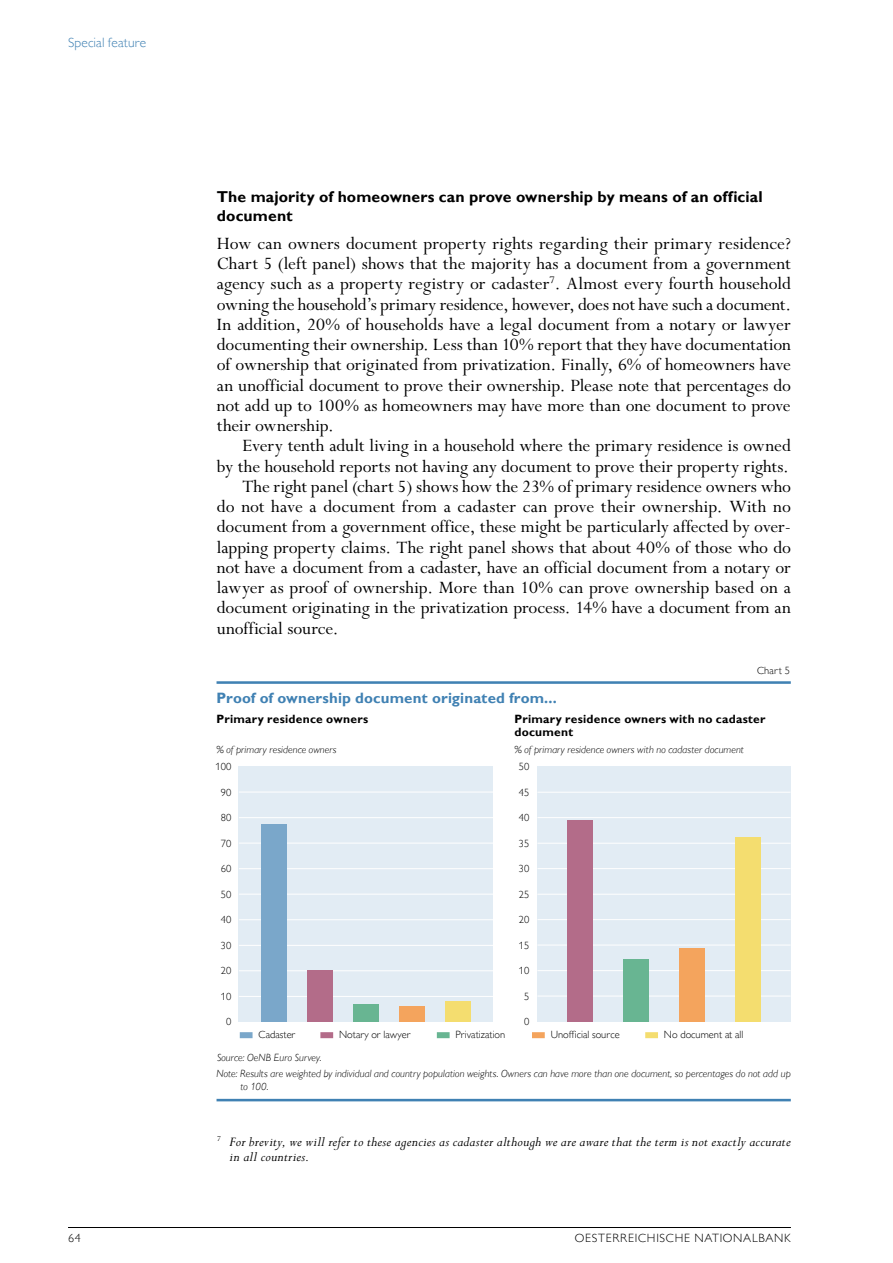
<style>
.page{position:relative;width:893px;height:1263px;background:#fff}
.page>*{position:absolute;margin:0;border:0;box-sizing:border-box;transform-origin:0 0}
.t1{font:19.5px/20.2px "Perpetua Std";color:#000;text-align:justify}
.t2{font:700 15.75px/19.5px "Gill Sans MT Pro";letter-spacing:.005em;color:#000}
.t3{font:italic 15px/15px "Perpetua Std";letter-spacing:.015em;color:#000}
.t4{font:700 15px "Gill Sans MT Pro";letter-spacing:.01em;color:#4081b3}
.t5{font:300 13.5px "Gill Sans MT Pro";letter-spacing:.01em;color:#4081b3}
.t6{font:700 12px/12.8px "Gill Sans MT Pro";letter-spacing:.02em;color:#000}
.t7{font:300 12px "Gill Sans MT Pro";letter-spacing:.06em;color:#000}
.t8{font:italic 300 10.5px/16.8px "Gill Sans MT Pro";letter-spacing:.005em;color:#000}
.t9{font:300 10.5px "Gill Sans MT Pro";color:#000}
</style>
<div class="page">
<hr style="left:68px;top:1227px;width:723px;height:1px;background:#000">
<hr style="left:217px;top:681px;width:574px;height:3px;background:#4081b3">
<hr style="left:217px;top:1099px;width:574px;height:2px;background:#4081b3">
<div style="left:240px;top:1032px;width:13px;height:6px;background:#7aa7ca"></div>
<div style="left:320px;top:1032px;width:13px;height:6px;background:#b36c89"></div>
<div style="left:437px;top:1032px;width:13px;height:6px;background:#68b592"></div>
<div style="left:532px;top:1032px;width:13px;height:6px;background:#f4a45d"></div>
<div style="left:645px;top:1032px;width:13px;height:6px;background:#f4dd6f"></div>
<div style="left:537px;top:767px;width:254px;height:255px;background:#e2ecf4"></div>
<hr style="left:537px;top:792px;width:254px;height:1px;background:#fff">
<hr style="left:537px;top:817px;width:254px;height:1px;background:#fff">
<hr style="left:537px;top:843px;width:254px;height:1px;background:#fff">
<hr style="left:537px;top:868px;width:254px;height:1px;background:#fff">
<hr style="left:537px;top:894px;width:254px;height:1px;background:#fff">
<hr style="left:537px;top:919px;width:254px;height:1px;background:#fff">
<hr style="left:537px;top:945px;width:254px;height:1px;background:#fff">
<hr style="left:537px;top:970px;width:254px;height:1px;background:#fff">
<hr style="left:537px;top:996px;width:254px;height:1px;background:#fff">
<div style="left:567px;top:821px;width:25px;height:201px;background:#b36c89"></div>
<div style="left:623px;top:959px;width:26px;height:63px;background:#68b592"></div>
<div style="left:679px;top:948px;width:26px;height:74px;background:#f4a45d"></div>
<div style="left:736px;top:837px;width:25px;height:185px;background:#f4dd6f"></div>
<div style="left:239px;top:767px;width:254px;height:255px;background:#e2ecf4"></div>
<hr style="left:239px;top:792px;width:254px;height:1px;background:#fff">
<hr style="left:239px;top:817px;width:254px;height:1px;background:#fff">
<hr style="left:239px;top:843px;width:254px;height:1px;background:#fff">
<hr style="left:239px;top:868px;width:254px;height:1px;background:#fff">
<hr style="left:239px;top:894px;width:254px;height:1px;background:#fff">
<hr style="left:239px;top:919px;width:254px;height:1px;background:#fff">
<hr style="left:239px;top:945px;width:254px;height:1px;background:#fff">
<hr style="left:239px;top:970px;width:254px;height:1px;background:#fff">
<hr style="left:239px;top:996px;width:254px;height:1px;background:#fff">
<div style="left:261px;top:824px;width:25px;height:198px;background:#7aa7ca"></div>
<div style="left:307px;top:971px;width:26px;height:51px;background:#b36c89"></div>
<div style="left:353px;top:1005px;width:26px;height:17px;background:#68b592"></div>
<div style="left:399px;top:1006px;width:26px;height:16px;background:#f4a45d"></div>
<div style="left:446px;top:1001px;width:25px;height:21px;background:#f4dd6f"></div>
<p class="t5" style="left:68px;top:35px;width:80px">Special feature</p>
<p class="t2" style="left:217px;top:186px;width:547px">The majority of homeowners can prove ownership by means of an official document</p>
<p class="t1" style="left:217px;top:234px;width:576px">How can owners document property rights regarding their primary residence?<br>Chart 5 (left panel) shows that the majority has a document from a government agency such as a property registry or cadaster<sup>7</sup>. Almost every fourth household owning the household’s primary residence, however, does not have such a document.<br>In addition, 20% of households have a legal document from a notary or lawyer documenting their ownership. Less than 10% report that they have documentation of ownership that originated from privatization. Finally, 6% of homeowners have an unofficial document to prove their ownership. Please note that percentages do not add up to 100% as homeowners may have more than one document to prove their ownership.</p>
<p class="t1" style="left:242px;top:436px;width:550px">Every tenth adult living in a household where the primary residence is owned</p>
<p class="t1" style="left:217px;top:456px;width:573px">by the household reports not having any document to prove their property rights.</p>
<p class="t1" style="left:242px;top:477px;width:550px">The right panel (chart 5) shows how the 23% of primary residence owners who</p>
<p class="t1" style="left:217px;top:497px;width:576px">do not have a document from a cadaster can prove their ownership. With no</p>
<p class="t1" style="left:217px;top:517px;width:576px">document from a government office, these might be particularly affected by over-</p>
<p class="t1" style="left:217px;top:537px;width:576px">lapping property claims. The right panel shows that about 40% of those who do</p>
<p class="t1" style="left:217px;top:558px;width:575px">not have a document from a cadaster, have an official document from a notary or</p>
<p class="t1" style="left:217px;top:578px;width:576px">lawyer as proof of ownership. More than 10% can prove ownership based on a</p>
<p class="t1" style="left:217px;top:598px;width:576px">document originating in the privatization process. 14% have a document from an</p>
<p class="t1" style="left:217px;top:618px;width:123px">unofficial source.</p>
<p class="t4" style="left:217px;top:688px;width:342px">Proof of ownership document originated from...</p>
<p class="t9" style="left:757px;top:665px;width:34px">Chart 5</p>
<p class="t6" style="left:217px;top:712px;width:153px">Primary residence owners</p>
<p class="t9" style="left:216px;top:760px;width:17px">100</p>
<p class="t9" style="left:221px;top:786px;width:12px">90</p>
<p class="t9" style="left:221px;top:811px;width:12px">80</p>
<p class="t9" style="left:221px;top:837px;width:12px">70</p>
<p class="t9" style="left:221px;top:862px;width:12px">60</p>
<p class="t9" style="left:221px;top:888px;width:12px">50</p>
<p class="t9" style="left:221px;top:913px;width:12px">40</p>
<p class="t9" style="left:221px;top:939px;width:12px">30</p>
<p class="t9" style="left:221px;top:964px;width:12px">20</p>
<p class="t9" style="left:221px;top:990px;width:12px">10</p>
<p class="t9" style="left:226px;top:1015px;width:7px">0</p>
<p class="t8" style="left:217px;top:741px;width:122px">% of primary residence owners</p>
<p class="t6" style="left:515px;top:712px;width:253px">Primary residence owners with no cadaster document</p>
<p class="t9" style="left:519px;top:760px;width:12px">50</p>
<p class="t9" style="left:519px;top:786px;width:12px">45</p>
<p class="t9" style="left:519px;top:811px;width:12px">40</p>
<p class="t9" style="left:519px;top:837px;width:12px">35</p>
<p class="t9" style="left:519px;top:862px;width:12px">30</p>
<p class="t9" style="left:519px;top:888px;width:12px">25</p>
<p class="t9" style="left:519px;top:913px;width:12px">20</p>
<p class="t9" style="left:519px;top:939px;width:12px">15</p>
<p class="t9" style="left:519px;top:964px;width:12px">10</p>
<p class="t9" style="left:524px;top:990px;width:7px">5</p>
<p class="t9" style="left:524px;top:1015px;width:7px">0</p>
<p class="t8" style="left:515px;top:741px;width:231px">% of primary residence owners with no cadaster document</p>
<p class="t9" style="left:258px;top:1028px;width:39px">Cadaster</p>
<p class="t9" style="left:339px;top:1028px;width:73px">Notary or lawyer</p>
<p class="t9" style="left:456px;top:1028px;width:51px">Privatization</p>
<p class="t9" style="left:551px;top:1028px;width:71px">Unofficial source</p>
<p class="t9" style="left:664px;top:1028px;width:81px">No document at all</p>
<p class="t8" style="left:216px;top:1048px;width:576px">Source: OeNB Euro Survey.<br>Note: Results are weighted by individual and country population weights. Owners can have more than one document, so percentages do not add up</p>
<p class="t8" style="left:240px;top:1078px;width:30px">to 100.</p>
<p class="t3" style="left:230px;top:1135px;width:563px;text-indent:-13px"><sup>7</sup> For brevity, we will refer to these agencies as cadaster although we are aware that the term is not exactly accurate in all countries.</p>
<p class="t7" style="left:68px;top:1231px;width:14px">64</p>
<p class="t7" style="left:575px;top:1231px;width:218px">OESTERREICHISCHE NATIONALBANK</p>
</div>
